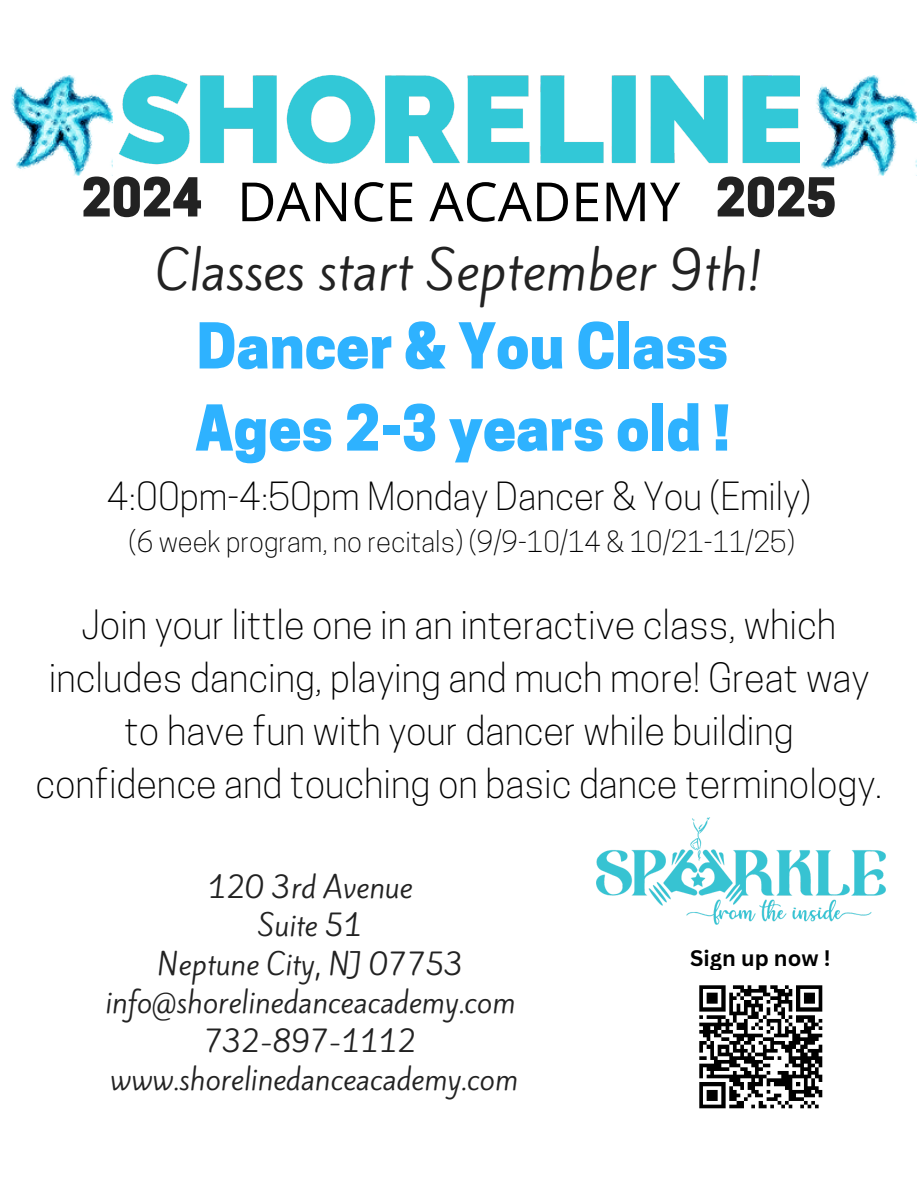
<style>
.page{position:relative;width:918px;height:1188px;background:#fff}
.page>*{position:absolute;margin:0;border:0;box-sizing:border-box;transform-origin:0 0}
.t1{font:800 59.25px/82.2px "Cooper Hewitt";color:#2eb2ff}
.t2{font:54px "Open Sans";color:#000}
.t3{font:49.8px "Kite One";color:#222}
.t4{font:300 37.95px/52.8px "Cooper Hewitt";color:#000;text-align:center}
.t5{font:300 36.45px "Cooper Hewitt";color:#000}
.t6{font:27.75px/38.5px "Kite One";color:#222;text-align:center}
.t7{font:300 27.45px "Cooper Hewitt";color:#000}
.t8{font:700 21.9px "Canva Sans";color:#000}
.s1{font-family:"Cooper Hewitt";font-weight:800;font-size:50.4px;color:#222}
</style>
<div class="page">
<img style="left:11px;top:75px;width:102px;height:101px">
<img style="left:816px;top:75px;width:101px;height:101px">
<img style="left:119px;top:74px;width:680px;height:91px">
<img style="left:699px;top:985px;width:124px;height:124px">
<img style="left:596px;top:817px;width:290px;height:107px">
<h2 class="t2" style="left:81px;top:163px;width:756px"><span class="s1">2024</span> DANCE ACADEMY <span class="s1">2025</span></h2>
<h3 class="t3" style="left:156px;top:236px;width:608px">Classes start September 9th!</h3>
<h1 class="t1" style="left:195px;top:313px;width:536px">Dancer &amp; You Class<br>Ages 2-3 years old !</h1>
<p class="t5" style="left:107px;top:482px;width:705px">4:00pm-4:50pm Monday Dancer &amp; You (Emily)</p>
<p class="t7" style="left:128px;top:532px;width:668px">(6 week program, no recitals) (9/9-10/14 &amp; 10/21-11/25)</p>
<p class="t4" style="left:35px;top:603px;width:849px">Join your little one in an interactive class, which includes dancing, playing and much more! Great way to have fun with your dancer while building confidence and touching on basic dance terminology.</p>
<p class="t6" style="left:105px;top:868px;width:414px">120 3rd Avenue<br>Suite 51<br>Neptune City, NJ 07753 info@shorelinedanceacademy.com<br>732-897-1112 www.shorelinedanceacademy.com</p>
<p class="t8" style="left:690px;top:943px;width:142px">Sign up now !</p>
</div>
